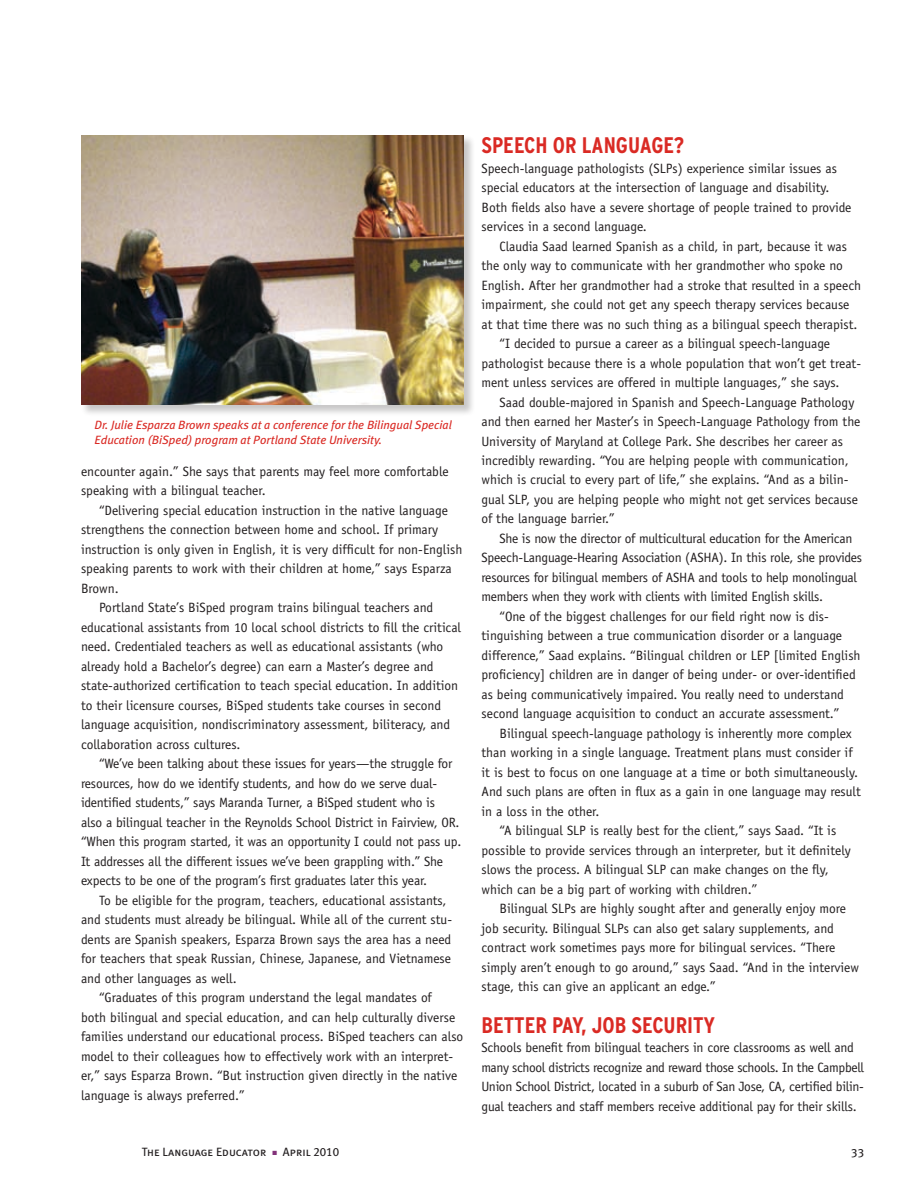
<style>
.page{position:relative;width:918px;height:1188px;background:#fff}
.page>*{position:absolute;margin:0;border:0;box-sizing:border-box;transform-origin:0 0}
.t1{font:700 condensed 22.5px "Interstate";color:#da2a24}
.t2{font:13.5px/19.5px "Officina Sans";color:#231f20}
.t3{font:13.5px/19.5px "Officina Sans";letter-spacing:-.02em;color:#231f20}
.t4{font:italic 12px/15px "Meta Plus";color:#da2a24}
.t5{font:12px "Meta Plus Book Caps";color:#231f20}
.s1{color:#823279}
</style>
<div class="page">
<div style="left:80px;top:134px;width:396px;height:283px;background:#231f20;opacity:.25"></div>
<img style="left:81px;top:135px;width:383px;height:270px">
<p class="t4" style="left:94px;top:417px;width:359px">Dr. Julie Esparza Brown speaks at a conference for the Bilingual Special<br>Education (BiSped) program at Portland State University.</p>
<p class="t2" style="left:81px;top:462px;width:369px">encounter again.” She says that parents may feel more comfortable speaking with a bilingual teacher.</p>
<p class="t2" style="left:99px;top:501px;width:350px">“Delivering special education instruction in the native language</p>
<p class="t2" style="left:81px;top:520px;width:359px">strengthens the connection between home and school. If primary</p>
<p class="t2" style="left:81px;top:540px;width:383px">instruction is only given in English, it is very difficult for non-English</p>
<p class="t2" style="left:81px;top:559px;width:372px">speaking parents to work with their children at home,” says Esparza</p>
<p class="t2" style="left:81px;top:579px;width:39px">Brown.</p>
<p class="t2" style="left:99px;top:598px;width:336px">Portland State’s BiSped program trains bilingual teachers and</p>
<p class="t2" style="left:81px;top:618px;width:382px">educational assistants from 10 local school districts to fill the critical</p>
<p class="t2" style="left:81px;top:637px;width:364px">need. Credentialed teachers as well as educational assistants (who</p>
<p class="t2" style="left:81px;top:657px;width:354px">already hold a Bachelor’s degree) can earn a Master’s degree and</p>
<p class="t2" style="left:81px;top:676px;width:379px">state-authorized certification to teach special education. In addition</p>
<p class="t2" style="left:81px;top:696px;width:362px">to their licensure courses, BiSped students take courses in second</p>
<p class="t2" style="left:81px;top:715px;width:371px">language acquisition, nondiscriminatory assessment, biliteracy, and</p>
<p class="t2" style="left:81px;top:734px;width:161px">collaboration across cultures.</p>
<p class="t2" style="left:99px;top:754px;width:355px">“We’ve been talking about these issues for years—the struggle for</p>
<p class="t2" style="left:81px;top:773px;width:358px">resources, how do we identify students, and how do we serve dual-</p>
<p class="t2" style="left:81px;top:793px;width:356px">identified students,” says Maranda Turner, a BiSped student who is</p>
<p class="t2" style="left:81px;top:812px;width:380px">also a bilingual teacher in the Reynolds School District in Fairview, OR.</p>
<p class="t2" style="left:81px;top:832px;width:382px">“When this program started, it was an opportunity I could not pass up.</p>
<p class="t2" style="left:81px;top:851px;width:364px">It addresses all the different issues we’ve been grappling with.” She</p>
<p class="t2" style="left:81px;top:871px;width:348px">expects to be one of the program’s first graduates later this year.</p>
<p class="t2" style="left:99px;top:890px;width:349px">To be eligible for the program, teachers, educational assistants,</p>
<p class="t2" style="left:81px;top:910px;width:373px">and students must already be bilingual. While all of the current stu-</p>
<p class="t2" style="left:81px;top:929px;width:372px">dents are Spanish speakers, Esparza Brown says the area has a need</p>
<p class="t2" style="left:81px;top:949px;width:372px">for teachers that speak Russian, Chinese, Japanese, and Vietnamese</p>
<p class="t2" style="left:81px;top:968px;width:157px">and other languages as well.</p>
<p class="t2" style="left:99px;top:988px;width:334px">“Graduates of this program understand the legal mandates of</p>
<p class="t2" style="left:81px;top:1007px;width:376px">both bilingual and special education, and can help culturally diverse</p>
<p class="t2" style="left:81px;top:1027px;width:384px">families understand our educational process. BiSped teachers can also</p>
<p class="t2" style="left:81px;top:1046px;width:374px">model to their colleagues how to effectively work with an interpret-</p>
<p class="t2" style="left:81px;top:1066px;width:378px">er,” says Esparza Brown. “But instruction given directly in the native</p>
<p class="t2" style="left:81px;top:1085px;width:165px">language is always preferred.”</p>
<h1 class="t1" style="left:482px;top:133px;width:204px">SPEECH OR LANGUAGE?</h1>
<p class="t2" style="left:482px;top:158px;width:372px">Speech-language pathologists (SLPs) experience similar issues as special educators at the intersection of language and disability.<br>Both fields also have a severe shortage of people trained to provide services in a second language.</p>
<p class="t2" style="left:500px;top:236px;width:349px">Claudia Saad learned Spanish as a child, in part, because it was</p>
<p class="t2" style="left:482px;top:256px;width:363px">the only way to communicate with her grandmother who spoke no</p>
<p class="t2" style="left:482px;top:275px;width:381px">English. After her grandmother had a stroke that resulted in a speech</p>
<p class="t2" style="left:482px;top:295px;width:370px">impairment, she could not get any speech therapy services because</p>
<p class="t2" style="left:482px;top:314px;width:378px">at that time there was no such thing as a bilingual speech therapist.</p>
<p class="t2" style="left:500px;top:334px;width:332px">“I decided to pursue a career as a bilingual speech-language</p>
<p class="t2" style="left:482px;top:353px;width:381px">pathologist because there is a whole population that won’t get treat-</p>
<p class="t2" style="left:482px;top:373px;width:360px">ment unless services are offered in multiple languages,” she says.</p>
<p class="t2" style="left:500px;top:392px;width:356px">Saad double-majored in Spanish and Speech-Language Pathology</p>
<p class="t2" style="left:482px;top:412px;width:380px">and then earned her Master’s in Speech-Language Pathology from the</p>
<p class="t2" style="left:482px;top:431px;width:363px">University of Maryland at College Park. She describes her career as</p>
<p class="t2" style="left:482px;top:451px;width:369px">incredibly rewarding. “You are helping people with communication,</p>
<p class="t2" style="left:482px;top:470px;width:369px">which is crucial to every part of life,” she explains. “And as a bilin-</p>
<p class="t2" style="left:482px;top:490px;width:378px">gual SLP, you are helping people who might not get services because</p>
<p class="t2" style="left:482px;top:509px;width:135px">of the language barrier.”</p>
<p class="t2" style="left:500px;top:529px;width:355px">She is now the director of multicultural education for the American</p>
<p class="t2" style="left:482px;top:548px;width:382px">Speech-Language-Hearing Association (ASHA). In this role, she provides</p>
<p class="t2" style="left:482px;top:568px;width:377px">resources for bilingual members of ASHA and tools to help monolingual</p>
<p class="t2" style="left:482px;top:587px;width:343px">members when they work with clients with limited English skills.</p>
<p class="t2" style="left:500px;top:607px;width:331px">“One of the biggest challenges for our field right now is dis-</p>
<p class="t2" style="left:482px;top:626px;width:362px">tinguishing between a true communication disorder or a language</p>
<p class="t2" style="left:482px;top:646px;width:381px">difference,” Saad explains. “Bilingual children or LEP [limited English</p>
<p class="t2" style="left:482px;top:665px;width:376px">proficiency] children are in danger of being under- or over-identified</p>
<p class="t2" style="left:482px;top:685px;width:364px">as being communicatively impaired. You really need to understand</p>
<p class="t2" style="left:482px;top:704px;width:359px">second language acquisition to conduct an accurate assessment.”</p>
<p class="t2" style="left:500px;top:724px;width:354px">Bilingual speech-language pathology is inherently more complex</p>
<p class="t2" style="left:482px;top:743px;width:373px">than working in a single language. Treatment plans must consider if</p>
<p class="t2" style="left:482px;top:763px;width:378px">it is best to focus on one language at a time or both simultaneously.</p>
<p class="t2" style="left:482px;top:782px;width:381px">And such plans are often in flux as a gain in one language may result</p>
<p class="t2" style="left:482px;top:802px;width:120px">in a loss in the other.</p>
<p class="t2" style="left:500px;top:821px;width:338px">“A bilingual SLP is really best for the client,” says Saad. “It is</p>
<p class="t2" style="left:482px;top:841px;width:371px">possible to provide services through an interpreter, but it definitely</p>
<p class="t2" style="left:482px;top:860px;width:349px">slows the process. A bilingual SLP can make changes on the fly,</p>
<p class="t2" style="left:482px;top:880px;width:277px">which can be a big part of working with children.”</p>
<p class="t2" style="left:500px;top:899px;width:348px">Bilingual SLPs are highly sought after and generally enjoy more</p>
<p class="t2" style="left:482px;top:919px;width:354px">job security. Bilingual SLPs can also get salary supplements, and</p>
<p class="t2" style="left:482px;top:938px;width:355px">contract work sometimes pays more for bilingual services. “There</p>
<p class="t2" style="left:482px;top:958px;width:379px">simply aren’t enough to go around,” says Saad. “And in the interview</p>
<p class="t2" style="left:482px;top:977px;width:236px">stage, this can give an applicant an edge.”</p>
<h1 class="t1" style="left:482px;top:1012px;width:235px">BETTER PAY, JOB SECURITY</h1>
<p class="t3" style="left:482px;top:1038px;width:384px">Schools benefit from bilingual teachers in core classrooms as well and many school districts recognize and reward those schools. In the Campbell Union School District, located in a suburb of San Jose, CA, certified bilin&shy;gual teachers and staff members receive additional pay for their skills.</p>
<p class="t5" style="left:142px;top:1145px;width:199px">The Language Educator <span class="s1">■</span> April 2010</p>
<p class="t5" style="left:851px;top:1146px;width:14px">33</p>
</div>
